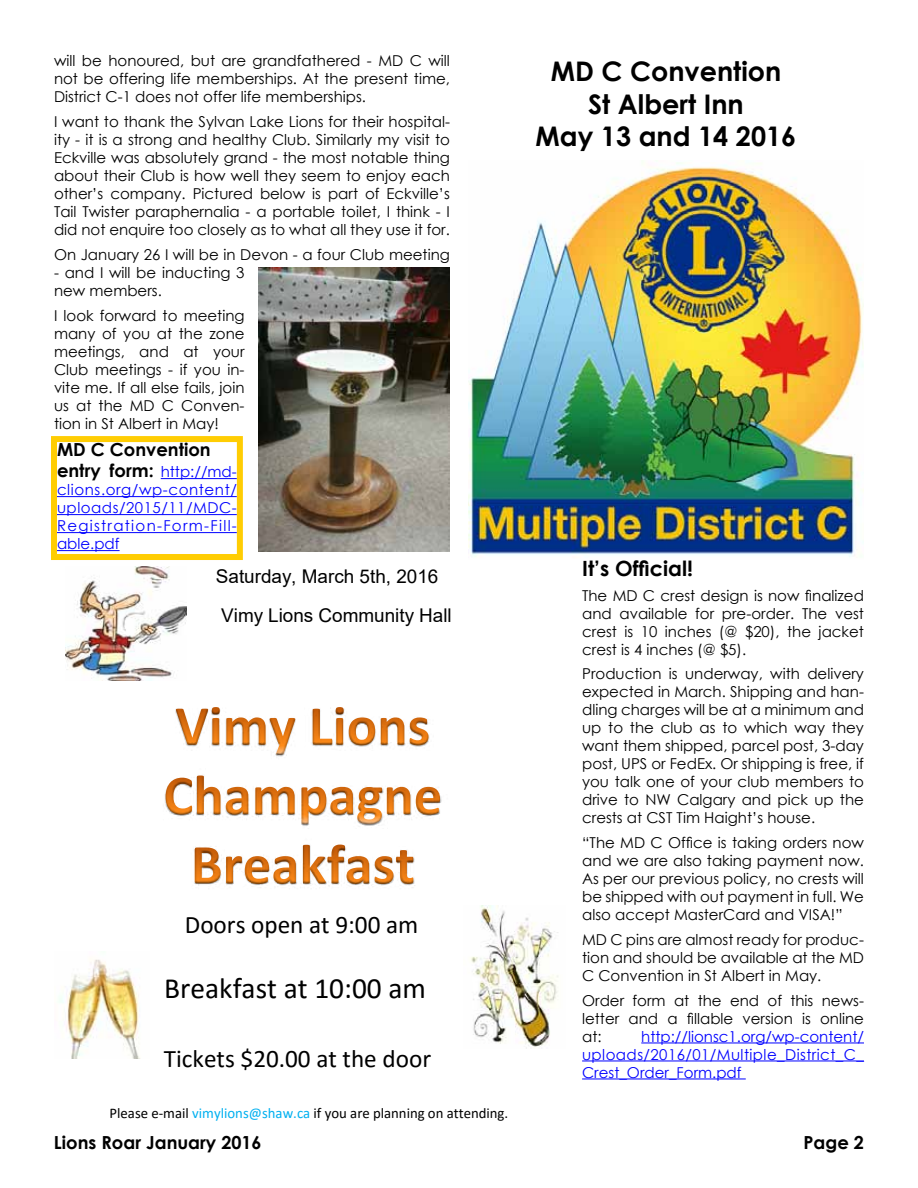
<style>
.page{position:relative;width:918px;height:1188px;background:#fff}
.page>*{position:absolute;margin:0;border:0;box-sizing:border-box;transform-origin:0 0}
.t1{font:29.4px "Calibri";color:#000}
.t2{font:700 27px/32.4px "Century Gothic";color:#000;text-align:center}
.t3{font:25.2px "Calibri";color:#000}
.t4{font:700 21px "Century Gothic";color:#000}
.t5{font:18.9px/39.3px "Arial";color:#000}
.t6{font:700 18px/21.6px "Century Gothic";color:#000}
.t7{font:15px/18px "Century Gothic";color:#000;text-align:justify}
.t8{font:15px/18px "Century Gothic";letter-spacing:.03em;color:#00f;text-align:justify}
.t9{font:14.7px "Calibri";color:#000}
.s1{font-weight:400;font-size:15px;color:#00f}
.s2{color:#00b0f0}
</style>
<div class="page">
<img style="left:66px;top:567px;width:120px;height:114px">
<img style="left:141px;top:673px;width:289px;height:70px">
<img style="left:165px;top:743px;width:277px;height:69px">
<img style="left:169px;top:812px;width:211px;height:76px">
<img style="left:380px;top:812px;width:60px;height:76px">
<img style="left:470px;top:906px;width:89px;height:143px">
<img style="left:59px;top:959px;width:81px;height:99px">
<hr style="left:641px;top:1043px;width:223px;height:1px;background:#00f">
<hr style="left:582px;top:1061px;width:282px;height:1px;background:#00f">
<hr style="left:582px;top:1079px;width:164px;height:1px;background:#00f">
<img style="left:468px;top:163px;width:396px;height:394px">
<img style="left:258px;top:267px;width:192px;height:285px">
<hr style="left:161px;top:478px;width:76px;height:1px;background:#00f">
<hr style="left:57px;top:496px;width:180px;height:1px;background:#00f">
<hr style="left:57px;top:514px;width:180px;height:1px;background:#00f">
<hr style="left:57px;top:532px;width:180px;height:1px;background:#00f">
<hr style="left:57px;top:550px;width:63px;height:1px;background:#00f">
<div style="left:51px;top:436px;width:192px;height:124px;border:6px solid #ffcd03"></div>
<p class="t7" style="left:54px;top:52px;width:398px">will be honoured, but are grandfathered - MD C will not be offering life memberships. At the present time, District C-1 does not offer life memberships.</p>
<p class="t7" style="left:54px;top:113px;width:398px">I want to thank the Sylvan Lake Lions for their hospital&shy;ity - it is a strong and healthy Club. Similarly my visit to Eckville was absolutely grand - the most notable thing about their Club is how well they seem to enjoy each other’s company. Pictured below is part of Eckville’s Tail Twister paraphernalia - a portable toilet, I think - I did not enquire too closely as to what all they use it for.</p>
<p class="t7" style="left:54px;top:245px;width:397px">On January 26 I will be in Devon - a four Club meeting</p>
<p class="t7" style="left:54px;top:263px;width:192px">- and I will be inducting 3 new members.</p>
<p class="t7" style="left:54px;top:306px;width:192px">I look forward to meeting many of you at the zone meetings, and at your Club meetings - if you in&shy;vite me. If all else fails, join us at the MD C Conven&shy;tion in St Albert in May!</p>
<p class="t6" style="left:57px;top:437px;width:181px">MD C Convention entry form: <span class="s1">http://md-</span></p>
<p class="t8" style="left:57px;top:481px;width:181px">clions.org/wp-content/ uploads/2015/11/MDC-Registration-Form-Fill&shy;able.pdf</p>
<p class="t5" style="left:216px;top:557px;width:237px">Saturday, March 5th, 2016<br>Vimy Lions Community Hall</p>
<h3 class="t3" style="left:185px;top:907px;width:235px">Doors open at 9:00 am</h3>
<h1 class="t1" style="left:164px;top:968px;width:263px">Breakfast at 10:00 am</h1>
<h3 class="t3" style="left:164px;top:1041px;width:269px">Tickets $20.00 at the door</h3>
<p class="t9" style="left:110px;top:1103px;width:400px">Please e-mail <span class="s2">vimylions@shaw.ca</span> if you are planning on attending.</p>
<h2 class="t2" style="left:536px;top:54px;width:262px">MD C Convention<br>St Albert Inn<br>May 13 and 14 2016</h2>
<h3 class="t4" style="left:582px;top:552px;width:112px">It’s Official!</h3>
<p class="t7" style="left:582px;top:586px;width:283px">The MD C crest design is now finalized and available for pre-order. The vest crest is 10 inches (@ $20), the jacket crest is 4 inches (@ $5).</p>
<p class="t7" style="left:582px;top:665px;width:283px">Production is underway, with delivery expected in March. Shipping and han&shy;dling charges will be at a minimum and up to the club as to which way they want them shipped, parcel post, 3-day post, UPS or FedEx. Or shipping is free, if you talk one of your club members to drive to NW Calgary and pick up the crests at CST Tim Haight’s house.</p>
<p class="t7" style="left:582px;top:833px;width:283px">“The MD C Office is taking orders now and we are also taking payment now.<br>As per our previous policy, no crests will be shipped with out payment in full. We also accept MasterCard and VISA!”</p>
<p class="t7" style="left:582px;top:930px;width:283px">MD C pins are almost ready for produc&shy;tion and should be available at the MD C Convention in St Albert in May.</p>
<p class="t7" style="left:582px;top:991px;width:283px">Order form at the end of this news&shy;letter and a fillable version is online at:</p>
<p class="t8" style="left:582px;top:1027px;width:283px;text-indent:59px">http://lionsc1.org/wp-content/ uploads/2016/01/Multiple_District_C_ Crest_Order_Form.pdf</p>
<p class="t6" style="left:54px;top:1131px;width:209px">Lions Roar January 2016</p>
<p class="t6" style="left:804px;top:1131px;width:62px">Page 2</p>
</div>
